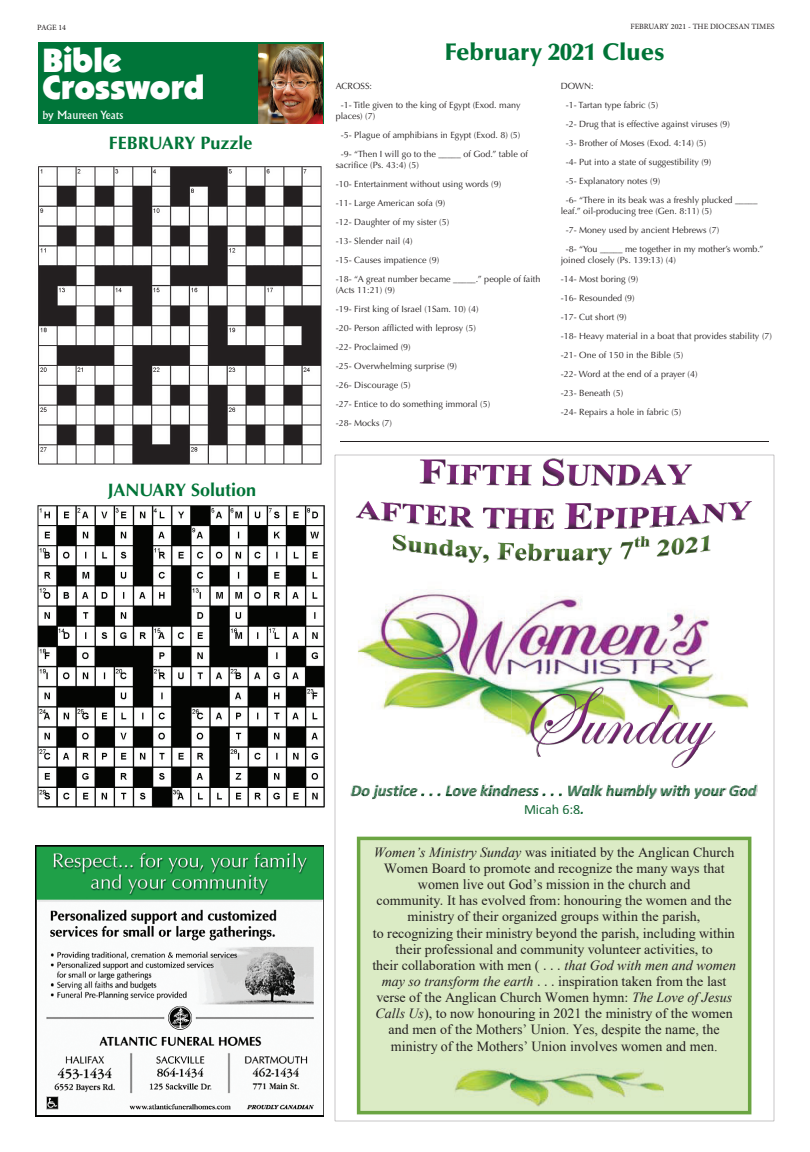
<style>
.page{position:relative;width:810px;height:1152px;background:#fff}
.page>*{position:absolute;margin:0;border:0;box-sizing:border-box;transform-origin:0 0}
.t1{font:900 34px/27px "ITC Kabel Std";color:#fff}
.t2{font:900 24px "Optima LT Std";color:#007437}
.t3{font:700 18px "Optima LT Std";color:#007437}
.t4{font:italic 700 16.4px "Calibri";color:#126634}
.t5{font:14px/16.1px "Times New Roman";color:#231f20;text-align:center}
.t6{font:14px "Times New Roman";color:#231f20}
.t7{font:14px "Calibri";color:#126634}
.t8{font:11px "Albertus MT Std";color:#fff}
.t9{font:9px/19px "Optima LT Std";color:#231f20}
.t10{font:8px "Minion Pro";color:#231f20}
.s1{color:#136333}
.s2{color:#136534}
.s3{color:#1b4b2a}
.s4{color:#16492a}
.s5{font-weight:700;font-style:italic}
.s6{font-style:italic}
.s7{font-style:inherit}
</style>
<div class="page">
<div style="left:38px;top:42px;width:285px;height:82px;background:#007539"></div>
<img style="left:259px;top:44px;width:63px;height:80px">
<img style="left:37px;top:505px;width:288px;height:303px">
<img style="left:38px;top:166px;width:284px;height:299px">
<hr style="left:340px;top:442px;width:430px;height:1px;background:#231f20">
<img style="left:36px;top:846px;width:288px;height:271px">
<svg style="left:335px;top:455px;width:439px;height:666px"></svg>
<p class="t10" style="left:37px;top:24px;width:30px">PAGE 14</p>
<p class="t10" style="left:630px;top:24px;width:146px">FEBRUARY 2021 - THE DIOCESAN TIMES</p>
<h1 class="t1" style="left:42px;top:50px;width:164px">Bible<br>Crossword</h1>
<p class="t8" style="left:42px;top:110px;width:82px">by Maureen Yeats</p>
<h3 class="t3" style="left:109px;top:134px;width:145px">FEBRUARY Puzzle</h3>
<h3 class="t3" style="left:108px;top:481px;width:150px">JANUARY Solution</h3>
<h2 class="t2" style="left:445px;top:40px;width:222px">February 2021 Clues</h2>
<p class="t9" style="left:341px;top:76px;width:181px;text-indent:-5px">ACROSS:<br>-1- Title given to the king of Egypt (Exod. many</p>
<p class="t9" style="left:341px;top:106px;width:189px;text-indent:-5px">places) (7)<br>-5- Plague of amphibians in Egypt (Exod. 8) (5) -9- “Then I will go to the _____ of God.” table of</p>
<p class="t9" style="left:336px;top:155px;width:206px">sacrifice (Ps. 43:4) (5)<br>-10- Entertainment without using words (9)<br>-11- Large American sofa (9)<br>-12- Daughter of my sister (5)<br>-13- Slender nail (4)<br>-15- Causes impatience (9)<br>-18- “A great number became _____.” people of faith</p>
<p class="t9" style="left:336px;top:280px;width:156px">(Acts 11:21) (9)<br>-19- First king of Israel (1Sam. 10) (4) -20- Person afflicted with leprosy (5) -22- Proclaimed (9)<br>-25- Overwhelming surprise (9)<br>-26- Discourage (5)<br>-27- Entice to do something immoral (5) -28- Mocks (7)</p>
<p class="t9" style="left:566px;top:76px;width:193px;text-indent:-5px">DOWN:<br>-1- Tartan type fabric (5)<br>-2- Drug that is effective against viruses (9)<br>-3- Brother of Moses (Exod. 4:14) (5)<br>-4- Put into a state of suggestibility (9)<br>-5- Explanatory notes (9)<br>-6- “There in its beak was a freshly plucked _____</p>
<p class="t9" style="left:566px;top:201px;width:199px;text-indent:-5px">leaf.” oil-producing tree (Gen. 8:11) (5)<br>-7- Money used by ancient Hebrews (7)<br>-8- “You _____ me together in my mother’s womb.”</p>
<p class="t9" style="left:561px;top:250px;width:213px">joined closely (Ps. 139:13) (4)<br>-14- Most boring (9)<br>-16- Resounded (9)<br>-17- Cut short (9)<br>-18- Heavy material in a boat that provides stability (7) -21- One of 150 in the Bible (5)<br>-22- Word at the end of a prayer (4)<br>-23- Beneath (5)<br>-24- Repairs a hole in fabric (5)</p>
<h3 class="t4" style="left:351px;top:783px;width:407px">D<span class="s1">o</span> justice . . . Love kindness . <span class="s2">.</span> . W<span class="s3">a</span>lk humbly with your G<span class="s4">o</span>d</h3>
<h3 class="t7" style="left:524px;top:803px;width:62px">Micah 6:8<span class="s5">.</span></h3>
<h3 class="t5" style="left:374px;top:844px;width:362px"><span class="s6">Women’s</span> <span class="s6">Ministry Sunday</span> was initiated by the Anglican Church<br>Women Board to promote and recognize the many ways that</h3>
<h3 class="t6" style="left:418px;top:877px;width:274px">women live out God’s mission in the church and</h3>
<p class="t5" style="left:372px;top:893px;width:365px">community. It has evolved from: honouring the women and the ministry of their organized groups within the parish,<br>to recognizing their ministry beyond the parish, including within their professional and community volunteer activities, to<br>their collaboration with men ( . . . <span class="s6">that God with men and women may so transform the earth</span> . . . inspiration taken from the last verse of the Anglican Church Women hymn: <span class="s6">The Love of Jesus Calls Us</span>), to now honouring in 2021 the ministry of the women and men of the <span class="s7">Mothers’ Union. Yes, despite the name, the ministry of the Mothers’ Union involves women and men.</span></p>
</div>
